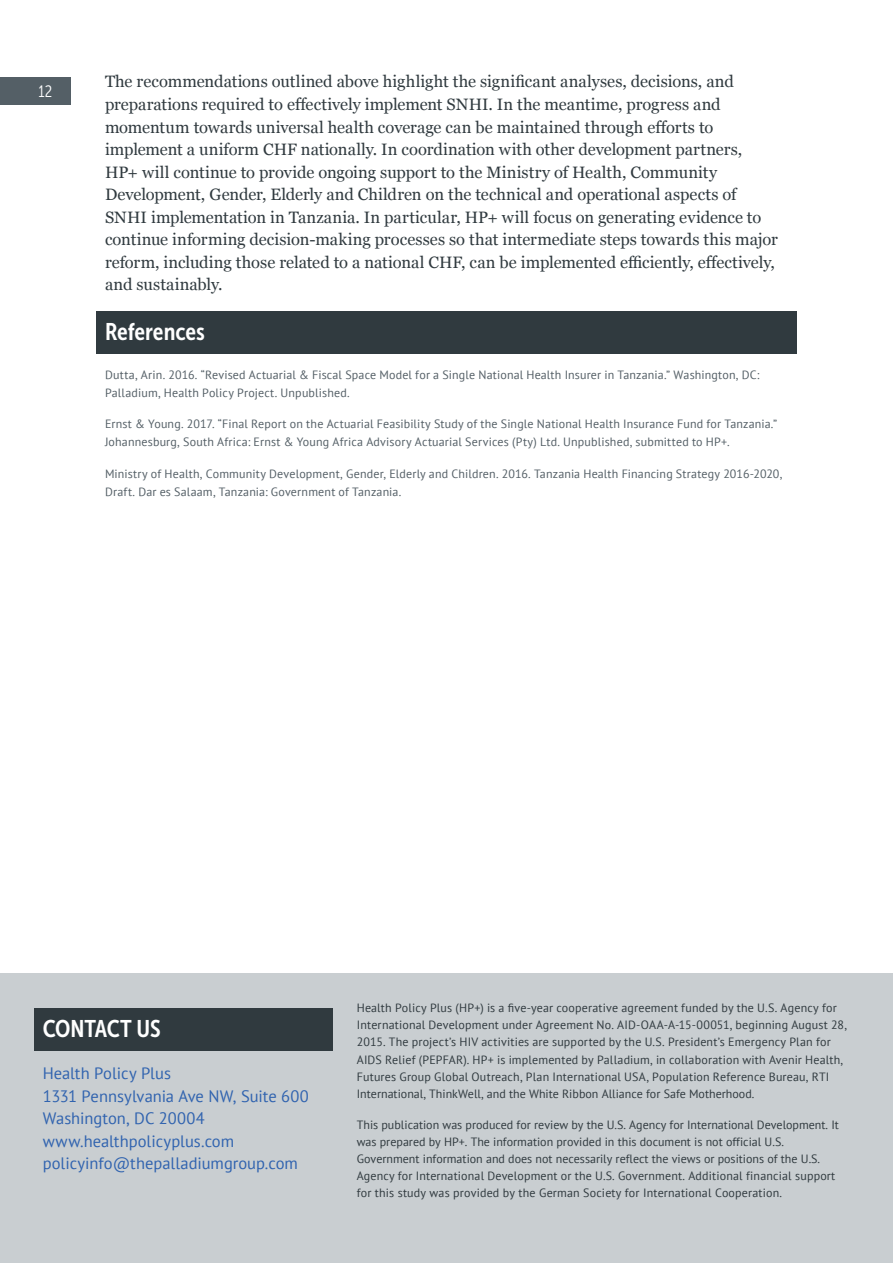
<style>
.page{position:relative;width:893px;height:1263px;background:#fff}
.page>*{position:absolute;margin:0;border:0;box-sizing:border-box;transform-origin:0 0}
.t1{font:24px "Museo Sans Cond 700";letter-spacing:-.005em;color:#fff}
.t2{font:16.5px/22.5px "Georgia";color:#303a3f}
.t3{font:16.5px/22.5px "PT Sans";color:#3063af}
.t4{font:16.5px "Museo Sans Cond 300";color:#fff}
.t5{font:12px/17.2px "PT Sans";letter-spacing:.01em;color:#303a3f}
.t6{font:12px/18px "PT Sans";letter-spacing:.015em;color:#545f66}
</style>
<div class="page">
<div style="left:96px;top:312px;width:701px;height:42px;background:#303a3f"></div>
<div style="left:0;top:973px;width:893px;height:290px;background:#c9ced1"></div>
<div style="left:34px;top:1008px;width:299px;height:42px;background:#303a3f"></div>
<div style="left:0;top:78px;width:70px;height:27px;background:#545f66"></div>
<h2 class="t4" style="left:38px;top:83px;width:15px">12</h2>
<p class="t2" style="left:105px;top:70px;width:674px">The recommendations outlined above highlight the significant analyses, decisions, and preparations required to effectively implement SNHI. In the meantime, progress and momentum towards universal health coverage can be maintained through efforts to implement a uniform CHF nationally. In coordination with other development partners, HP+ will continue to provide ongoing support to the Ministry of Health, Community Development, Gender, Elderly and Children on the technical and operational aspects of SNHI implementation in Tanzania. In particular, HP+ will focus on generating evidence to continue informing decision-making processes so that intermediate steps towards this major reform, including those related to a national CHF, can be implemented efficiently, effectively, and sustainably.</p>
<h1 class="t1" style="left:105px;top:319px;width:101px">References</h1>
<p class="t6" style="left:105px;top:365px;width:656px">Dutta, Arin. 2016. “Revised Actuarial &amp; Fiscal Space Model for a Single National Health Insurer in Tanzania.” Washington, DC:<br>Palladium, Health Policy Project. Unpublished.</p>
<p class="t6" style="left:105px;top:414px;width:674px">Ernst &amp; Young. 2017. “Final Report on the Actuarial Feasibility Study of the Single National Health Insurance Fund for Tanzania.”<br>Johannesburg, South Africa: Ernst &amp; Young Africa Advisory Actuarial Services (Pty) Ltd. Unpublished, submitted to HP+.</p>
<p class="t6" style="left:105px;top:464px;width:679px">Ministry of Health, Community Development, Gender, Elderly and Children. 2016. Tanzania Health Financing Strategy 2016-2020,<br>Draft. Dar es Salaam, Tanzania: Government of Tanzania.</p>
<h1 class="t1" style="left:43px;top:1015px;width:119px">CONTACT US</h1>
<p class="t3" style="left:43px;top:1062px;width:268px">Health Policy Plus<br>1331 Pennsylvania Ave NW, Suite 600<br>Washington, DC 20004 www.healthpolicyplus.com policyinfo@thepalladiumgroup.com</p>
<p class="t5" style="left:357px;top:999px;width:492px">Health Policy Plus (HP+) is a five-year cooperative agreement funded by the U.S. Agency for International Development under Agreement No. AID-OAA-A-15-00051, beginning August 28, 2015. The project’s HIV activities are supported by the U.S. President’s Emergency Plan for AIDS Relief (PEPFAR). HP+ is implemented by Palladium, in collaboration with Avenir Health, Futures Group Global Outreach, Plan International USA, Population Reference Bureau, RTI International, ThinkWell, and the White Ribbon Alliance for Safe Motherhood.</p>
<p class="t5" style="left:357px;top:1116px;width:484px">This publication was produced for review by the U.S. Agency for International Development. It was prepared by HP+. The information provided in this document is not official U.S.<br>Government information and does not necessarily reflect the views or positions of the U.S.<br>Agency for International Development or the U.S. Government. Additional financial support for this study was provided by the German Society for International Cooperation.</p>
</div>
